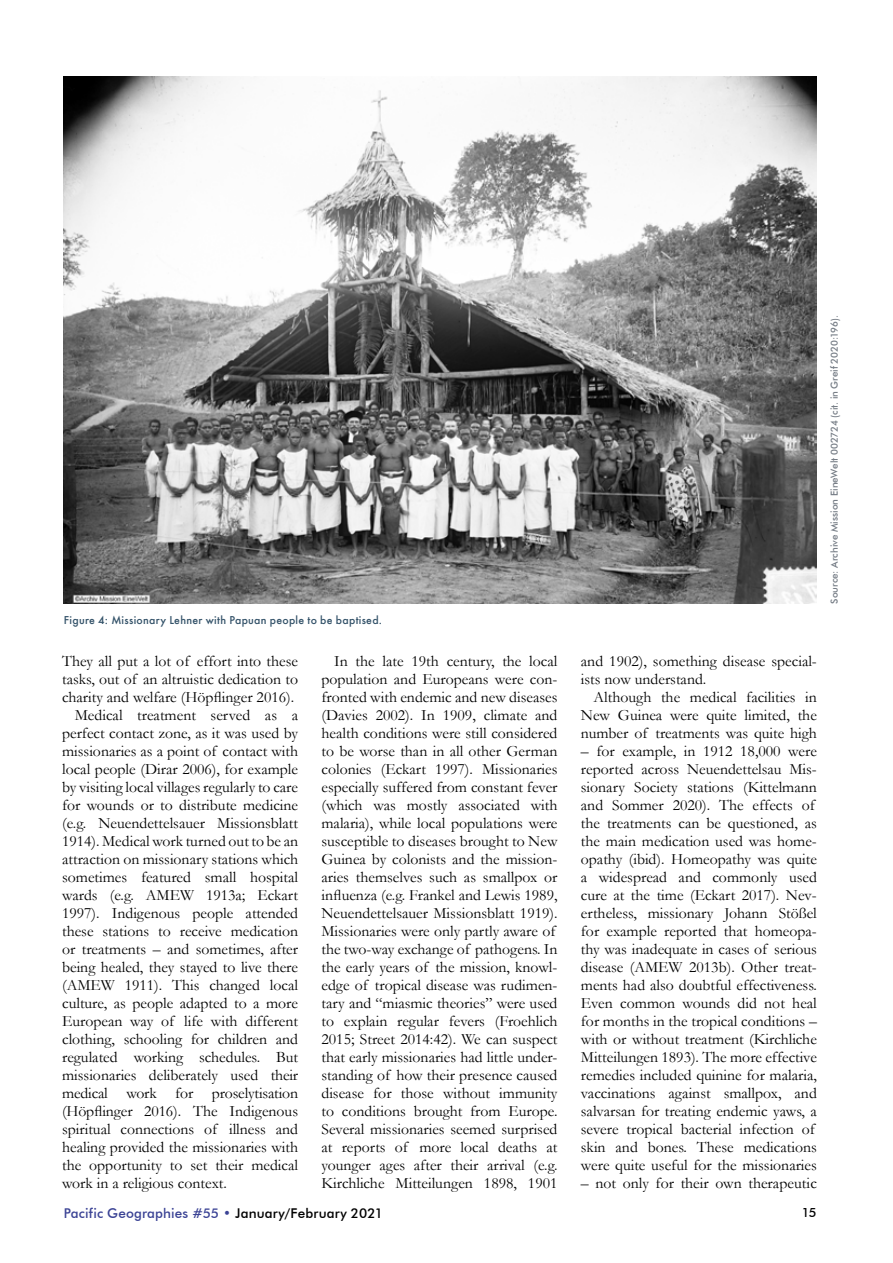
<style>
.page{position:relative;width:893px;height:1263px;background:#fff}
.page>*{position:absolute;margin:0;border:0;box-sizing:border-box;transform-origin:0 0}
.t1{font:15.75px/18px "Garamond";color:#000}
.t2{font:500 13.5px "Futura BT";letter-spacing:.01em;color:#3b4395}
.t3{font:500 12.75px "Futura BT";color:#000}
.t4{font:500 10.5px "Futura";letter-spacing:.025em;color:#325168}
.t5{font:500 9.75px "Futura BT";color:#757c85}
.s1{color:#000}
</style>
<div class="page">
<img style="left:64px;top:77px;width:752px;height:527px">
<p class="t4" style="left:64px;top:613px;width:320px">Figure 4: Missionary Lehner with Papuan people to be baptised.</p>
<p class="t1" style="left:62px;top:652px;width:238px">They all put a lot of effort into these</p>
<p class="t1" style="left:62px;top:670px;width:237px">tasks, out of an altruistic dedication to</p>
<p class="t1" style="left:62px;top:688px;width:234px">charity and welfare (Höpflinger 2016).</p>
<p class="t1" style="left:75px;top:706px;width:225px">Medical treatment served as a</p>
<p class="t1" style="left:62px;top:724px;width:237px">perfect contact zone, as it was used by</p>
<p class="t1" style="left:62px;top:742px;width:237px">missionaries as a point of contact with</p>
<p class="t1" style="left:62px;top:760px;width:237px">local people (Dirar 2006), for example</p>
<p class="t1" style="left:62px;top:778px;width:238px">by visiting local villages regularly to care</p>
<p class="t1" style="left:62px;top:796px;width:238px">for wounds or to distribute medicine</p>
<p class="t1" style="left:62px;top:814px;width:237px">(e.g. Neuendettelsauer Missionsblatt</p>
<p class="t1" style="left:62px;top:832px;width:237px">1914). Medical work turned out to be an</p>
<p class="t1" style="left:62px;top:850px;width:237px">attraction on missionary stations which</p>
<p class="t1" style="left:62px;top:868px;width:237px">sometimes featured small hospital</p>
<p class="t1" style="left:62px;top:886px;width:237px">wards (e.g. AMEW 1913a; Eckart</p>
<p class="t1" style="left:62px;top:904px;width:238px">1997). Indigenous people attended</p>
<p class="t1" style="left:62px;top:922px;width:237px">these stations to receive medication</p>
<p class="t1" style="left:62px;top:940px;width:237px">or treatments – and sometimes, after</p>
<p class="t1" style="left:62px;top:958px;width:238px">being healed, they stayed to live there</p>
<p class="t1" style="left:62px;top:976px;width:237px">(AMEW 1911). This changed local</p>
<p class="t1" style="left:62px;top:994px;width:237px">culture, as people adapted to a more</p>
<p class="t1" style="left:62px;top:1012px;width:238px">European way of life with different</p>
<p class="t1" style="left:62px;top:1030px;width:237px">clothing, schooling for children and</p>
<p class="t1" style="left:62px;top:1048px;width:237px">regulated working schedules. But</p>
<p class="t1" style="left:62px;top:1066px;width:237px">missionaries deliberately used their</p>
<p class="t1" style="left:62px;top:1084px;width:237px">medical work for proselytisation</p>
<p class="t1" style="left:62px;top:1102px;width:237px">(Höpflinger 2016). The Indigenous</p>
<p class="t1" style="left:62px;top:1120px;width:237px">spiritual connections of illness and</p>
<p class="t1" style="left:62px;top:1138px;width:237px">healing provided the missionaries with</p>
<p class="t1" style="left:62px;top:1156px;width:238px">the opportunity to set their medical</p>
<p class="t1" style="left:62px;top:1174px;width:166px">work in a religious context.</p>
<p class="t1" style="left:321px;top:652px;width:238px;text-indent:13px">In the late 19th century, the local population and Europeans were con&shy;fronted with endemic and new diseases (Davies 2002). In 1909, climate and health conditions were still considered to be worse than in all other German colonies (Eckart 1997). Missionaries especially suffered from constant fever (which was mostly associated with malaria), while local populations were susceptible to diseases brought to New Guinea by colonists and the mission&shy;aries themselves such as smallpox or influenza (e.g. Frankel and Lewis 1989, Neuendettelsauer Missionsblatt 1919).<br>Missionaries were only partly aware of the two-way exchange of pathogens. In the early years of the mission, knowl&shy;edge of tropical disease was rudimen&shy;tary and “miasmic theories” were used to explain regular fevers (Froehlich 2015; Street 2014:42). We can suspect that early missionaries had little under&shy;standing of how their presence caused disease for those without immunity to conditions brought from Europe.<br>Several missionaries seemed surprised at reports of more local deaths at younger ages after their arrival (e.g.<br>Kirchliche Mitteilungen 1898, 1901</p>
<p class="t1" style="left:581px;top:652px;width:237px">and 1902), something disease special&shy;ists now understand.</p>
<p class="t1" style="left:581px;top:688px;width:237px;text-align:justify;text-indent:13px">Although the medical facilities in New Guinea were quite limited, the number of treatments was quite high</p>
<p class="t1" style="left:581px;top:742px;width:238px">– for example, in 1912 18,000 were reported across Neuendettelsau Mis&shy;sionary Society stations (Kittelmann and Sommer 2020). The effects of the treatments can be questioned, as the main medication used was home&shy;opathy (ibid). Homeopathy was quite a widespread and commonly used cure at the time (Eckart 2017). Nev&shy;ertheless, missionary Johann Stößel for example reported that homeopa&shy;thy was inadequate in cases of serious disease (AMEW 2013b). Other treat&shy;ments had also doubtful effectiveness.<br>Even common wounds did not heal for months in the tropical conditions – with or without treatment (Kirchliche Mitteilungen 1893). The more effective remedies included quinine for malaria, vaccinations against smallpox, and salvarsan for treating endemic yaws, a severe tropical bacterial infection of skin and bones. These medications were quite useful for the missionaries</p>
<p class="t1" style="left:581px;top:1174px;width:237px">– not only for their own therapeutic</p>
<p class="t2" style="left:64px;top:1205px;width:321px">Pacific Geographies #55 • <span class="s1">January/February 2021</span></p>
<p class="t3" style="left:802px;top:1205px;width:16px">15</p>
<p class="t5" style="left:828px;top:604px;width:290px;rotate:-90deg">Source: Archive Mission EineWelt 002724 (cit. in Greif 2020:196).</p>
</div>
